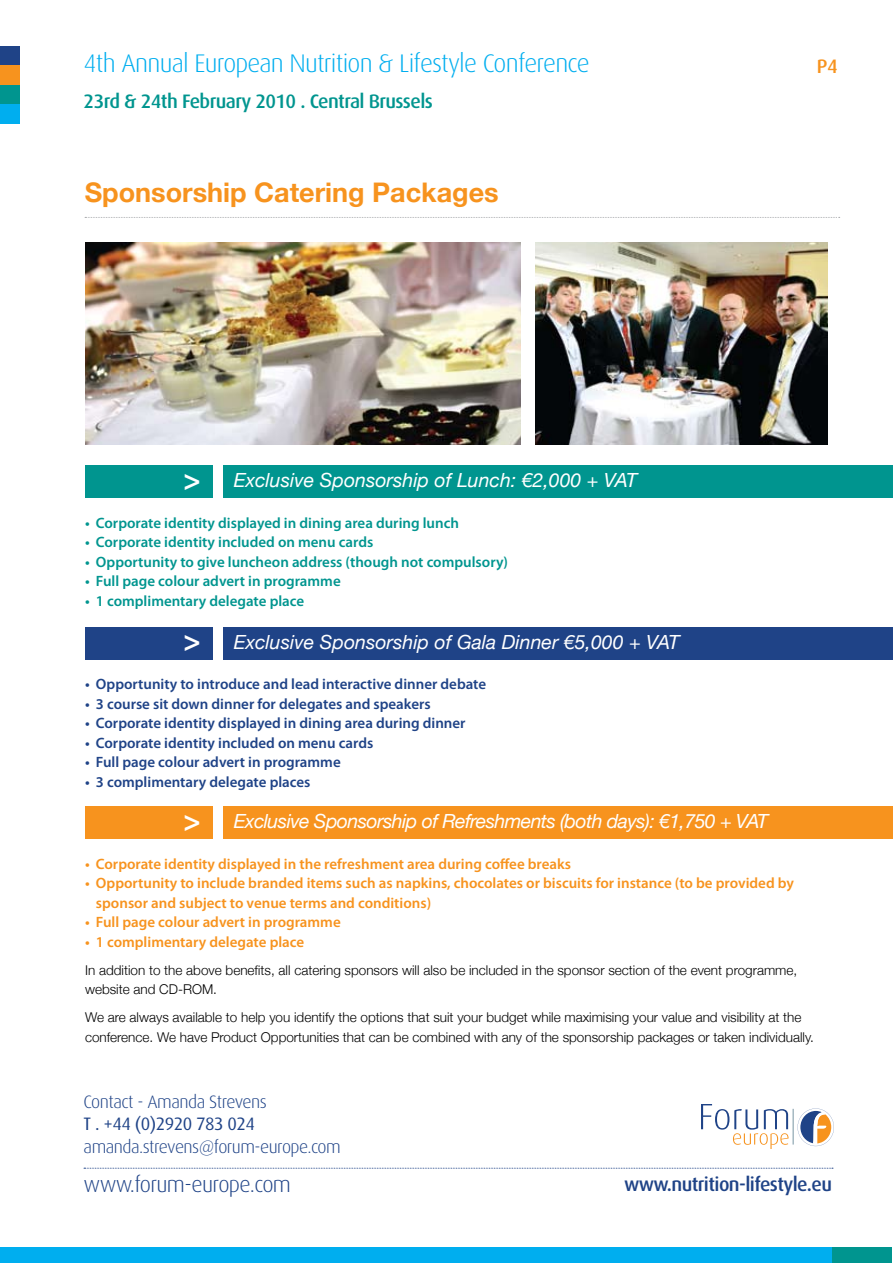
<style>
.page{position:relative;width:893px;height:1263px;background:#fff}
.page>*{position:absolute;margin:0;border:0;box-sizing:border-box;transform-origin:0 0}
.t1{font:700 27px "Helvetica Neue";color:#f7931e}
.t2{font:300 25.5px "Dax";letter-spacing:-.03em;color:#00aeef}
.t3{font:300 22.2px "Dax";letter-spacing:-.03em;color:#1f4387}
.t4{font:italic 19.5px "Helvetica Neue";color:#fff}
.t5{font:italic 19.5px "Helvetica Neue";letter-spacing:-.03em;color:#fff}
.t6{font:500 19.5px "Dax";letter-spacing:-.03em;color:#00958f}
.t7{font:500 19.5px "Dax";letter-spacing:-.03em;color:#1f4387}
.t8{font:500 19.5px "Dax";color:#f7931e}
.t9{font:300 18px "Dax";letter-spacing:-.03em;color:#1f4387}
.t10{font:18px "Dax";letter-spacing:-.03em;color:#1f4387}
.t11{font:600 15px/19.5px "Myriad Pro";color:#f7931e}
.t12{font:600 15px "Myriad Pro";color:#1f4387}
.t13{font:600 15px "Myriad Pro";color:#00958f}
.t14{font:300 13.5px/19.5px "Helvetica Neue";color:#000}
.s1{font-family:"Myriad Pro";font-weight:700;font-style:normal;font-size:30px}
</style>
<div class="page">
<svg style="left:85px;top:217px;width:755px;height:1px"></svg>
<img style="left:535px;top:243px;width:293px;height:201px">
<div style="left:224px;top:465px;width:669px;height:33px;background:#00958f"></div>
<div style="left:85px;top:465px;width:128px;height:33px;background:#00958f"></div>
<div style="left:224px;top:806px;width:669px;height:33px;background:#f7931e"></div>
<div style="left:85px;top:806px;width:128px;height:33px;background:#f7931e"></div>
<img style="left:85px;top:243px;width:435px;height:201px">
<div style="left:0;top:1247px;width:832px;height:16px;background:#00aeef"></div>
<div style="left:832px;top:1247px;width:59px;height:16px;background:#00958f"></div>
<svg style="left:84px;top:1168px;width:749px;height:1px"></svg>
<svg style="left:701px;top:1104px;width:88px;height:45px"></svg>
<svg style="left:797px;top:1108px;width:37px;height:38px"></svg>
<hr style="left:793px;top:1109px;width:1px;height:35px;background:#7895a3">
<div style="left:0;top:46px;width:20px;height:19px;background:#1f4387"></div>
<div style="left:0;top:65px;width:20px;height:20px;background:#f7931e"></div>
<div style="left:0;top:85px;width:20px;height:19px;background:#00958f"></div>
<div style="left:0;top:104px;width:20px;height:20px;background:#00aeef"></div>
<div style="left:224px;top:627px;width:669px;height:32px;background:#1f4387"></div>
<div style="left:85px;top:627px;width:128px;height:32px;background:#1f4387"></div>
<h2 class="t2" style="left:84px;top:49px;width:508px">4th Annual European Nutrition &amp; Lifestyle Conference</h2>
<h3 class="t6" style="left:84px;top:90px;width:351px">23rd &amp; 24th February 2010 . Central Brussels</h3>
<h1 class="t1" style="left:85px;top:176px;width:415px">Sponsorship Catering Packages</h1>
<h3 class="t8" style="left:817px;top:55px;width:22px">P4</h3>
<h3 class="t4" style="left:183px;top:469px;width:455px"><span class="s1">&gt;</span> Exclusive Sponsorship of Lunch: €2,000 + VAT</h3>
<p class="t13" style="left:85px;top:513px;width:375px">• Corporate identity displayed in dining area during lunch</p>
<p class="t13" style="left:85px;top:532px;width:290px">• Corporate identity included on menu cards</p>
<p class="t13" style="left:85px;top:552px;width:424px">• Opportunity to give luncheon address (though not compulsory)</p>
<p class="t13" style="left:85px;top:571px;width:257px">• Full page colour advert in programme</p>
<p class="t13" style="left:85px;top:591px;width:221px">• 1 complimentary delegate place</p>
<h3 class="t4" style="left:183px;top:630px;width:498px"><span class="s1">&gt;</span> Exclusive Sponsorship of Gala Dinner €5,000 + VAT</h3>
<p class="t12" style="left:85px;top:674px;width:403px">• Opportunity to introduce and lead interactive dinner debate</p>
<p class="t12" style="left:85px;top:694px;width:347px">• 3 course sit down dinner for delegates and speakers</p>
<p class="t12" style="left:85px;top:713px;width:382px">• Corporate identity displayed in dining area during dinner</p>
<p class="t12" style="left:85px;top:733px;width:290px">• Corporate identity included on menu cards</p>
<p class="t12" style="left:85px;top:752px;width:257px">• Full page colour advert in programme</p>
<p class="t12" style="left:85px;top:772px;width:227px">• 3 complimentary delegate places</p>
<h3 class="t5" style="left:183px;top:810px;width:586px"><span class="s1">&gt;</span> Exclusive Sponsorship of Refreshments (both days): €1,750 + VAT</h3>
<p class="t11" style="left:85px;top:853px;width:488px">• Corporate identity displayed in the refreshment area during coffee breaks</p>
<p class="t11" style="left:96px;top:873px;width:699px;text-indent:-11px">• Opportunity to include branded items such as napkins, chocolates or biscuits for instance (to be provided by sponsor and subject to venue terms and conditions)</p>
<p class="t11" style="left:85px;top:912px;width:257px">• Full page colour advert in programme</p>
<p class="t11" style="left:85px;top:931px;width:221px">• 1 complimentary delegate place</p>
<p class="t14" style="left:85px;top:960px;width:714px">In addition to the above benefits, all catering sponsors will also be included in the sponsor section of the event programme, website and CD-ROM.</p>
<p class="t14" style="left:85px;top:1007px;width:730px">We are always available to help you identify the options that suit your budget while maximising your value and visibility at the conference. We have Product Opportunities that can be combined with any of the sponsorship packages or taken individually.</p>
<h3 class="t9" style="left:84px;top:1091px;width:185px">Contact - Amanda Strevens</h3>
<h3 class="t10" style="left:84px;top:1114px;width:173px">T . +44 (0)2920 783 024</h3>
<h3 class="t9" style="left:84px;top:1136px;width:259px">amanda.strevens@forum-europe.com</h3>
<h3 class="t3" style="left:84px;top:1172px;width:209px">www.forum-europe.com</h3>
<h3 class="t7" style="left:624px;top:1173px;width:209px">www.nutrition-lifestyle.eu</h3>
</div>
